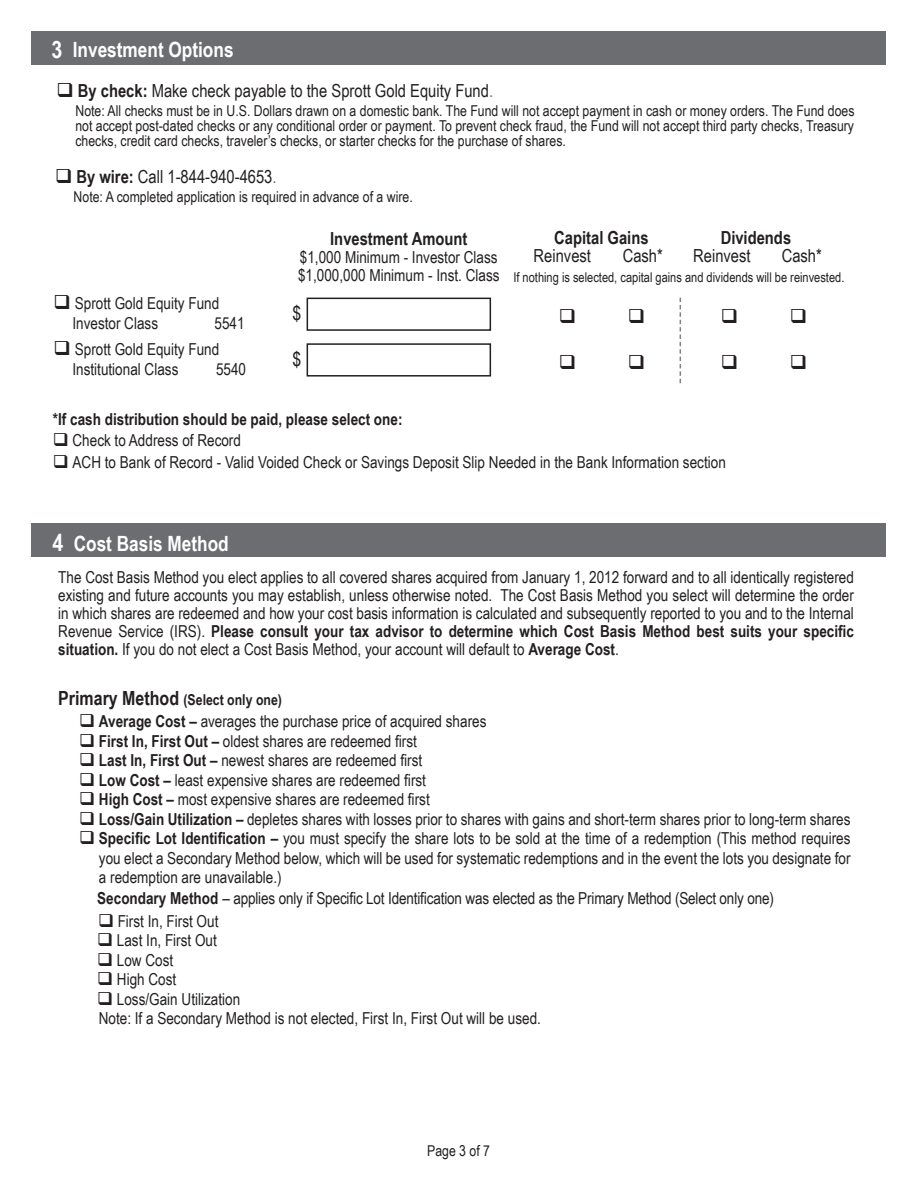
<style>
.page{position:relative;width:918px;height:1188px;background:#fff}
.page>*{position:absolute;margin:0;border:0;box-sizing:border-box;transform-origin:0 0}
.t1{font:700 24px "Arial Narrow";color:#fff}
.t2{font:700 21px "Arial Narrow";color:#fff}
.t3{font:19.5px "Arial Narrow";color:#231f20}
.t4{font:18px "Arial Narrow";color:#231f20}
.t5{font:700 18px "Arial Narrow";color:#231f20}
.t6{font:16.5px/18px "Arial Narrow";color:#231f20}
.t7{font:700 16.5px "Arial Narrow";color:#231f20}
.t8{font:15px/15px "Arial Narrow";color:#231f20;text-align:justify}
.t9{font:700 15px "Arial Narrow";color:#231f20}
.t10{font:13.5px "Arial Narrow";color:#231f20}
.s1{font-weight:700}
.s2{color:#6c6d70}
.s3{font-size:19.5px}
</style>
<div class="page">
<svg style="left:680px;top:298px;width:1px;height:85px"></svg>
<div style="left:307px;top:298px;width:184px;height:33px;border:2px solid #231f20"></div>
<div style="left:307px;top:343px;width:184px;height:34px;border:2px solid #231f20"></div>
<div style="left:32px;top:31px;width:854px;height:34px;background:#6c6d70"></div>
<div style="left:32px;top:524px;width:854px;height:33px;background:#6c6d70"></div>
<p class="t1" style="left:52px;top:21px;width:12px">4</p>
<p class="t2" style="left:73px;top:24px;width:299px">Investment and Distribution Options</p>
<p class="t1" style="left:51px;top:31px;width:12px">3</p>
<p class="t2" style="left:73px;top:34px;width:162px">Investment Options</p>
<p class="t4" style="left:57px;top:77px;width:438px">❑ <span class="s1">By check:</span> Make check payable to the Sprott Gold Equity Fund<span class="s2">.</span></p>
<p class="t8" style="left:75px;top:103px;width:781px">Note: All checks must be in U.S. Dollars drawn on a domestic bank. The Fund will not accept payment in cash or money orders. The Fund does not accept post-dated checks or any conditional order or payment. To prevent check fraud, the Fund will not accept third party checks, Treasury checks, credit card checks, traveler’s checks, or starter checks for the purchase of shares.</p>
<p class="t4" style="left:55px;top:163px;width:223px">❑ <span class="s1">By wire:</span> Call 1-844-940-4653<span class="s2">.</span></p>
<p class="t8" style="left:74px;top:189px;width:341px">Note: A completed application is required in advance of a wire.</p>
<p class="t6" style="left:72px;top:293px;width:148px;line-height:19.8px;text-indent:-19px">❑ Sprott Gold Equity Fund<br>Investor Class</p>
<p class="t6" style="left:215px;top:313px;width:32px">5541</p>
<p class="t6" style="left:72px;top:339px;width:148px;line-height:19.8px;text-indent:-19px">❑ Sprott Gold Equity Fund<br>Institutional Class</p>
<p class="t6" style="left:216px;top:360px;width:32px">5540</p>
<p class="t5" style="left:330px;top:225px;width:139px">Investment Amount</p>
<p class="t6" style="left:300px;top:247px;width:199px">$1,000 Minimum - Investor Class</p>
<p class="t6" style="left:298px;top:265px;width:203px">$1,000,000 Minimum - Inst. Class</p>
<p class="t3" style="left:292px;top:299px;width:10px">$</p>
<p class="t3" style="left:292px;top:345px;width:10px">$</p>
<p class="t5" style="left:554px;top:224px;width:96px">Capital Gains</p>
<p class="t10" style="left:513px;top:268px;width:333px">If nothing is selected, capital gains and dividends will be reinvested.</p>
<p class="t5" style="left:721px;top:224px;width:72px">Dividends</p>
<p class="t4" style="left:623px;top:242px;width:42px">Cash*</p>
<p class="t4" style="left:693px;top:242px;width:59px">Reinvest</p>
<p class="t4" style="left:782px;top:242px;width:42px">Cash*</p>
<p class="t4" style="left:534px;top:242px;width:59px">Reinvest</p>
<p class="t7" style="left:53px;top:406px;width:351px">*If cash distribution should be paid, please select one:</p>
<p class="t6" style="left:53px;top:431px;width:190px">❑ Check to Address of Record</p>
<p class="t6" style="left:53px;top:452px;width:674px">❑ ACH to Bank of Record - Valid Voided Check or Savings Deposit Slip Needed in the Bank Information section</p>
<p class="t1" style="left:53px;top:525px;width:12px">4</p>
<p class="t2" style="left:74px;top:527px;width:157px">Cost Basis Method</p>
<p class="t6" style="left:58px;top:568px;width:797px;text-align:justify">The Cost Basis Method you elect applies to all covered shares acquired from January 1, 2012 forward and to all identically registered existing and future accounts you may establish, unless otherwise noted. The Cost Basis Method you select will determine the order in which shares are redeemed and how your cost basis information is calculated and subsequently reported to you and to the Internal Revenue Service (IRS). <span class="s1">Please consult your tax advisor to determine which Cost Basis Method best suits your specific situation.</span> If you do not elect a Cost Basis Method, your account will default to <span class="s1">Average Cost</span>.</p>
<p class="t9" style="left:58px;top:688px;width:225px"><span class="s3">Primary Method</span> (Select only one)</p>
<p class="t6" style="left:79px;top:712px;width:409px">❑ <span class="s1">Average Cost –</span> averages the purchase price of acquired shares</p>
<p class="t6" style="left:79px;top:732px;width:339px">❑ <span class="s1">First In, First Out –</span> oldest shares are redeemed first</p>
<p class="t6" style="left:79px;top:751px;width:345px">❑ <span class="s1">Last In, First Out –</span> newest shares are redeemed first</p>
<p class="t6" style="left:79px;top:771px;width:348px">❑ <span class="s1">Low Cost –</span> least expensive shares are redeemed first</p>
<p class="t6" style="left:79px;top:790px;width:352px">❑ <span class="s1">High Cost –</span> most expensive shares are redeemed first</p>
<p class="t6" style="left:79px;top:810px;width:773px">❑ <span class="s1">Loss/Gain Utilization –</span> depletes shares with losses prior to shares with gains and short-term shares prior to long-term shares</p>
<p class="t6" style="left:99px;top:828px;width:753px;line-height:19.5px;text-align:justify;text-indent:-20px">❑ <span class="s1">Specific Lot Identification –</span> you must specify the share lots to be sold at the time of a redemption (This method requires you elect a Secondary Method below, which will be used for systematic redemptions and in the event the lots you designate for a redemption are unavailable.)</p>
<p class="t6" style="left:97px;top:889px;width:678px"><span class="s1">Secondary Method</span> – applies only if Specific Lot Identification was elected as the Primary Method (Select only one)</p>
<p class="t6" style="left:98px;top:912px;width:122px">❑ First In, First Out</p>
<p class="t6" style="left:97px;top:931px;width:121px">❑ Last In, First Out</p>
<p class="t6" style="left:97px;top:951px;width:78px">❑ Low Cost</p>
<p class="t6" style="left:97px;top:970px;width:81px">❑ High Cost</p>
<p class="t6" style="left:97px;top:990px;width:144px">❑ Loss/Gain Utilization</p>
<p class="t6" style="left:99px;top:1009px;width:444px">Note: If a Secondary Method is not elected, First In, First Out will be used.</p>
<p class="t8" style="left:427px;top:1142px;width:64px">Page 3 of 7</p>
</div>
